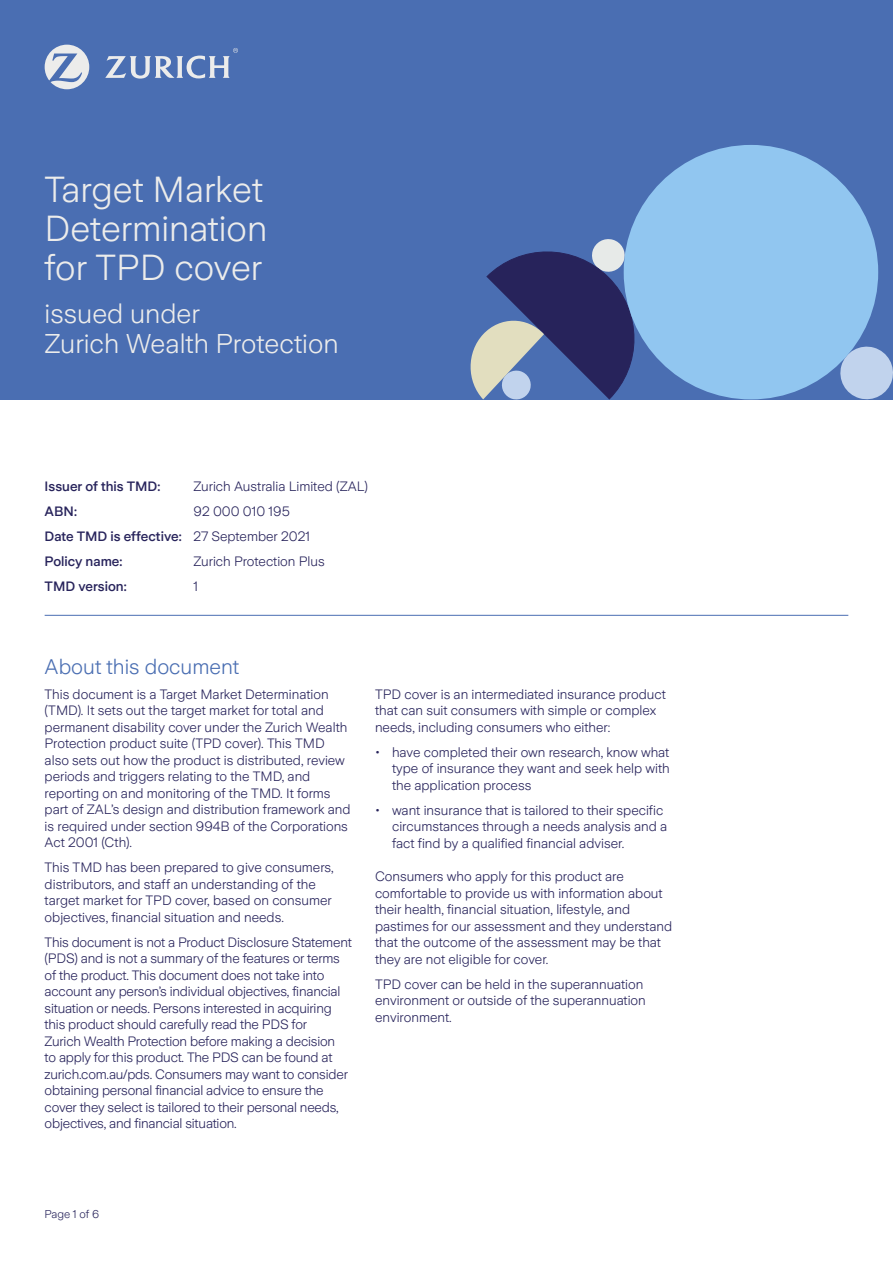
<style>
.page{position:relative;width:893px;height:1263px;background:#fff}
.page>*{position:absolute;margin:0;border:0;box-sizing:border-box;transform-origin:0 0}
.t1{font:300 36px/39px "Zurich Sans";color:#ececeb;text-align:justify}
.t2{font:300 27px/30px "Zurich Sans";color:#ececeb}
.t3{font:300 21px "Zurich Sans";color:#4a6eb2}
.t4{font:300 13.5px/16.5px "Zurich Sans";color:#27235b}
.t5{font:500 13.5px/25px "Zurich Sans";color:#27235b}
.t6{font:300 11.25px "Zurich Sans";color:#27235b}
.s1{font-weight:300}
</style>
<div class="page">
<div style="left:0;top:0;width:893px;height:399px;background:#4a6eb2"></div>
<svg style="left:837px;top:344px;width:56px;height:55px"></svg>
<svg style="left:470px;top:237px;width:172px;height:162px"></svg>
<div style="left:624px;top:145px;width:254px;height:254px;background:#91c6f0;border-radius:50%"></div>
<svg style="left:45px;top:45px;width:44px;height:44px"></svg>
<svg style="left:105px;top:48px;width:133px;height:31px"></svg>
<hr style="left:45px;top:615px;width:803px;height:1px;background:#4a6eb2">
<h1 class="t1" style="left:45px;top:171px;width:224px">Target Market Determination for TPD cover</h1>
<h2 class="t2" style="left:45px;top:299px;width:295px">issued under<br>Zurich Wealth Protection</h2>
<p class="t5" style="left:45px;top:474px;width:117px">Issuer of this TMD:</p>
<p class="t4" style="left:193px;top:478px;width:176px">Zurich Australia Limited (ZAL)</p>
<p class="t5" style="left:45px;top:499px;width:34px">ABN:</p>
<p class="t5" style="left:45px;top:499px;width:267px;text-indent:149px"><span class="s1">92 000 010 195<br></span>Date TMD is effective: <span class="s1">27 September 2021<br></span>Policy name:</p>
<p class="t4" style="left:193px;top:553px;width:133px">Zurich Protection Plus</p>
<p class="t5" style="left:45px;top:574px;width:84px">TMD version:</p>
<p class="t4" style="left:193px;top:578px;width:6px">1</p>
<h3 class="t3" style="left:45px;top:655px;width:196px">About this document</h3>
<p class="t4" style="left:45px;top:686px;width:307px">This document is a Target Market Determination (TMD). It sets out the target market for total and permanent disability cover under the Zurich Wealth Protection product suite (TPD cover). This TMD also sets out how the product is distributed, review periods and triggers relating to the TMD, and reporting on and monitoring of the TMD. It forms part of ZAL’s design and distribution framework and is required under section 994B of the Corporations Act 2001 (Cth).</p>
<p class="t4" style="left:45px;top:859px;width:291px">This TMD has been prepared to give consumers, distributors, and staff an understanding of the target market for TPD cover, based on consumer objectives, financial situation and needs.</p>
<p class="t4" style="left:45px;top:934px;width:309px">This document is not a Product Disclosure Statement (PDS) and is not a summary of the features or terms of the product. This document does not take into account any person’s individual objectives, financial situation or needs. Persons interested in acquiring this product should carefully read the PDS for<br>Zurich Wealth Protection before making a decision<br>to apply for this product. The PDS can be found at zurich.com.au/pds. Consumers may want to consider obtaining personal financial advice to ensure the cover they select is tailored to their personal needs, objectives, and financial situation.</p>
<p class="t4" style="left:375px;top:686px;width:292px">TPD cover is an intermediated insurance product that can suit consumers with simple or complex needs, including consumers who either:</p>
<p class="t4" style="left:392px;top:744px;width:279px;text-align:justify;text-indent:-17px">• have completed their own research, know what type of insurance they want and seek help with the application process</p>
<p class="t4" style="left:392px;top:802px;width:277px;text-indent:-17px">• want insurance that is tailored to their specific circumstances through a needs analysis and a fact find by a qualified financial adviser.</p>
<p class="t4" style="left:375px;top:868px;width:299px">Consumers who apply for this product are comfortable to provide us with information about their health, financial situation, lifestyle, and pastimes for our assessment and they understand that the outcome of the assessment may be that they are not eligible for cover.</p>
<p class="t4" style="left:375px;top:976px;width:272px">TPD cover can be held in the superannuation environment or outside of the superannuation environment.</p>
<p class="t6" style="left:45px;top:1208px;width:56px">Page 1 of 6</p>
</div>
